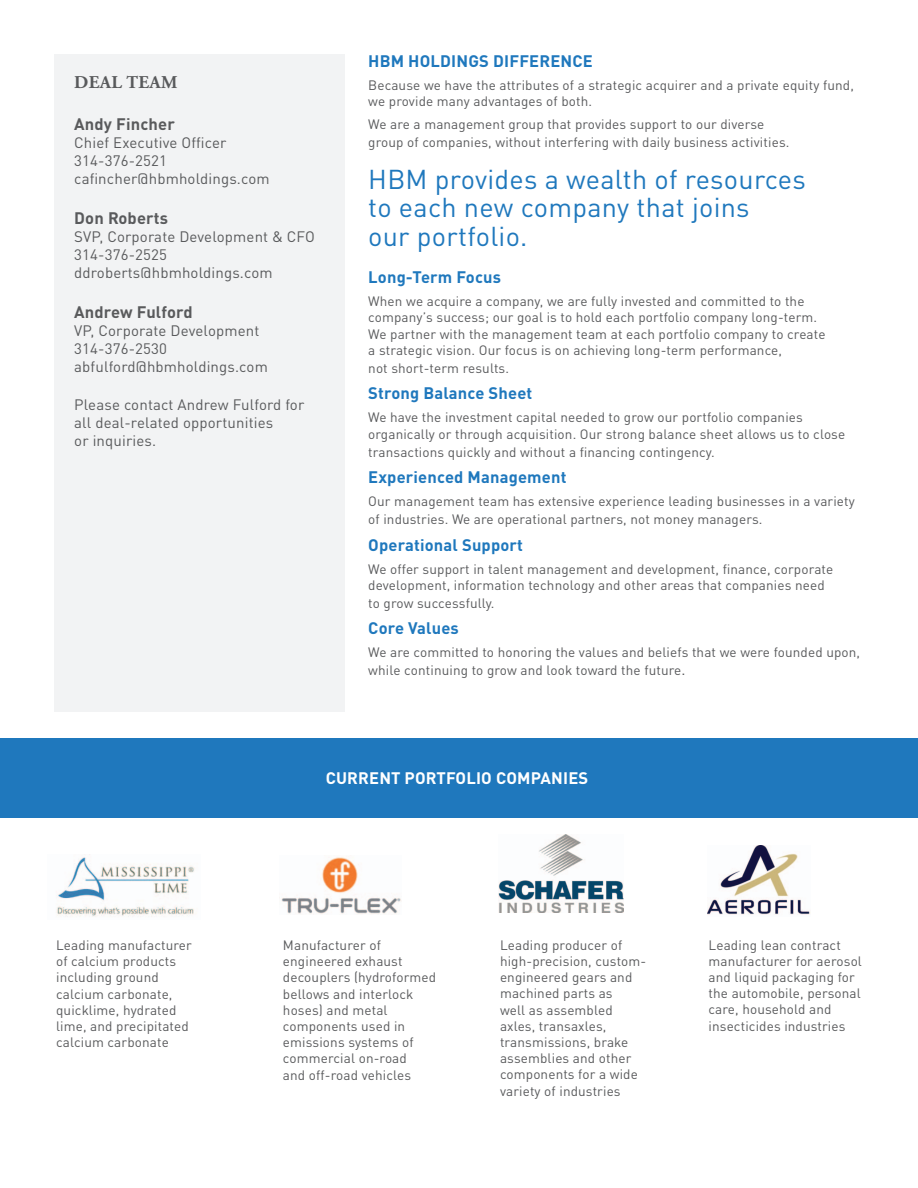
<style>
.page{position:relative;width:918px;height:1188px;background:#fff}
.page>*{position:absolute;margin:0;border:0;box-sizing:border-box;transform-origin:0 0}
.t1{font:27px/28.5px "DINOT";letter-spacing:.01em;color:#1f78bd}
.t2{font:700 18px "Adobe Garamond Pro";letter-spacing:.02em;color:#595a5c}
.t3{font:700 16.5px "DINOT";letter-spacing:.01em;color:#1f78bd}
.t4{font:700 16.5px "DINOT";letter-spacing:.01em;color:#595a5c}
.t5{font:700 16.5px "DINOT";letter-spacing:.01em;color:#fff}
.t6{font:15px/18px "DINOT";letter-spacing:.01em;color:#595a5c}
.t7{font:13.5px/16.2px "DINOT";letter-spacing:.01em;color:#595a5c}
</style>
<div class="page">
<div style="left:0;top:738px;width:918px;height:80px;background:#1f78bd"></div>
<div style="left:54px;top:54px;width:291px;height:657px;background:#f2f3f4"></div>
<img style="left:56px;top:857px;width:139px;height:60px">
<img style="left:281px;top:857px;width:120px;height:57px">
<img style="left:499px;top:835px;width:125px;height:78px">
<img style="left:708px;top:846px;width:102px;height:69px">
<h2 class="t2" style="left:74px;top:72px;width:105px">DEAL TEAM</h2>
<p class="t4" style="left:74px;top:111px;width:102px">Andy Fincher</p>
<p class="t6" style="left:74px;top:132px;width:197px">Chief Executive Officer<br>314-376-2521 cafincher@hbmholdings.com</p>
<p class="t4" style="left:74px;top:205px;width:95px">Don Roberts</p>
<p class="t6" style="left:74px;top:227px;width:242px">SVP, Corporate Development &amp; CFO<br>314-376-2525 ddroberts@hbmholdings.com</p>
<p class="t4" style="left:74px;top:299px;width:120px">Andrew Fulford</p>
<p class="t6" style="left:74px;top:321px;width:195px">VP, Corporate Development<br>314-376-2530 abfulford@hbmholdings.com</p>
<p class="t6" style="left:74px;top:395px;width:232px">Please contact Andrew Fulford for all deal-related opportunities<br>or inquiries.</p>
<p class="t3" style="left:368px;top:48px;width:226px">HBM HOLDINGS DIFFERENCE</p>
<p class="t7" style="left:368px;top:76px;width:487px">Because we have the attributes of a strategic acquirer and a private equity fund, we provide many advantages of both.</p>
<p class="t7" style="left:368px;top:114px;width:423px;line-height:18px">We are a management group that provides support to our diverse group of companies, without interfering with daily business activities.</p>
<h1 class="t1" style="left:368px;top:163px;width:439px">HBM provides a wealth of resources to each new company that joins<br>our portfolio.</h1>
<p class="t3" style="left:368px;top:264px;width:134px">Long-Term Focus</p>
<p class="t7" style="left:368px;top:292px;width:459px">When we acquire a company, we are fully invested and committed to the company s’ success; our goal is to hold each portfolio company long-term.<br>We partner with the management team at each portfolio company to create a strategic vision. Our focus is on achieving long-term performance,</p>
<p class="t7" style="left:368px;top:359px;width:142px">not short-term results.</p>
<p class="t3" style="left:368px;top:381px;width:166px">Strong Balance Sheet</p>
<p class="t7" style="left:368px;top:409px;width:479px">We have the investment capital needed to grow our portfolio companies organically or through acquisition. Our strong balance sheet allows us to close</p>
<p class="t7" style="left:368px;top:443px;width:348px">transactions quickly and without a financing contingency.</p>
<p class="t3" style="left:368px;top:464px;width:200px">Experienced Management</p>
<p class="t7" style="left:368px;top:491px;width:488px;line-height:18px">Our management team has extensive experience leading businesses in a variety of industries. We are operational partners, not money managers.</p>
<p class="t3" style="left:368px;top:532px;width:156px">Operational Support</p>
<p class="t7" style="left:368px;top:560px;width:467px">We offer support in talent management and development, finance, corporate development, information technology and other areas that companies need</p>
<p class="t7" style="left:368px;top:594px;width:128px">to grow successfully.</p>
<p class="t3" style="left:368px;top:615px;width:92px">Core Values</p>
<p class="t7" style="left:368px;top:643px;width:493px">We are committed to honoring the values and beliefs that we were founded upon,</p>
<p class="t6" style="left:682px;top:660px;width:6px">.</p>
<p class="t7" style="left:368px;top:661px;width:315px">while continuing to grow and look toward the future</p>
<p class="t5" style="left:326px;top:765px;width:264px">CURRENT PORTFOLIO COMPANIES</p>
<p class="t7" style="left:283px;top:936px;width:155px">Manufacturer of engineered exhaust decouplers (hydroformed bellows and interlock hoses) and metal components used in emissions systems of commercial on-road<br>and off-road vehicles</p>
<p class="t7" style="left:709px;top:936px;width:155px">Leading lean contract manufacturer for aerosol and liquid packaging for the automobile, personal care, household and insecticides industries</p>
<p class="t7" style="left:56px;top:936px;width:137px">Leading manufacturer of calcium products including ground calcium carbonate, quicklime, hydrated lime, and precipitated calcium carbonate</p>
<p class="t7" style="left:500px;top:936px;width:124px">Leading producer of</p>
<p class="t7" style="left:500px;top:952px;width:148px">high-precision, custom-</p>
<p class="t7" style="left:500px;top:985px;width:139px">machined parts as well as assembled axles, transaxles, transmissions, brake assemblies and other components for a wide variety of industries</p>
<p class="t7" style="left:500px;top:968px;width:134px">engineered gears and</p>
</div>
